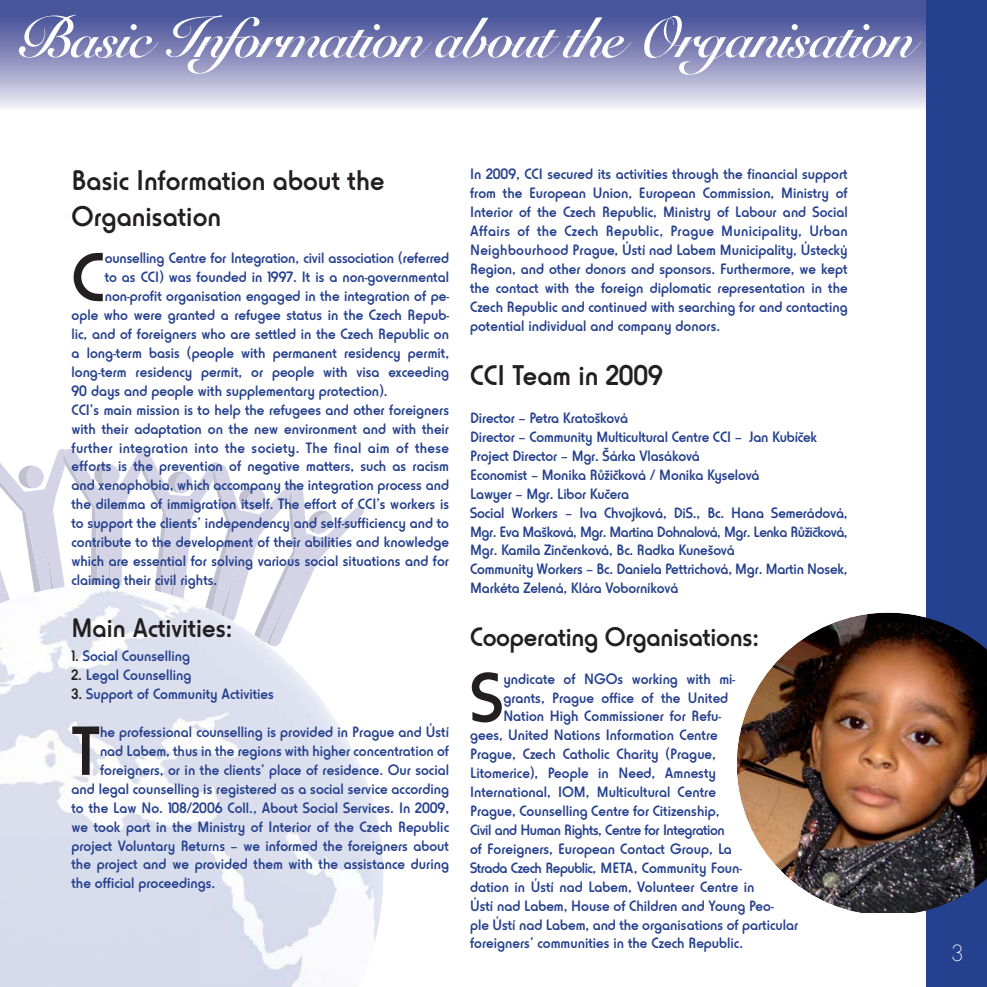
<style>
.page{position:relative;width:987px;height:987px;background:#fff}
.page>*{position:absolute;margin:0;border:0;box-sizing:border-box;transform-origin:0 0}
.t1{font:500 72.45px "Horatio DCE";color:#231f20}
.t2{font:700 59.5px "Snell BTCE";letter-spacing:-.06em;color:#fff}
.t3{font:500 29.75px/35.7px "Horatio DCE";color:#231f20}
.t4{font:500 28px "Horatio DCE";letter-spacing:-.01em;color:#231f20}
.t5{font:24.5px "Horatio DCE Ligh";color:#fff}
.t6{font:500 15.75px/18.9px "Horatio DCE";color:#25408e;text-align:justify}
.t7{font:500 15.75px "Horatio DCE";letter-spacing:-.03em;color:#25408e}
.t8{font:500 15.75px "Horatio DCE";letter-spacing:.02em;color:#25408e}
.s1{color:#231f20}
</style>
<div class="page">
<svg style="left:0;top:0;width:926px;height:108px;background:#8b90be"></svg>
<svg style="left:0;top:449px;width:364px;height:153px"></svg>
<img style="left:0;top:584px;width:207px;height:402px">
<img style="left:206px;top:602px;width:118px;height:384px">
<img style="left:324px;top:705px;width:59px;height:251px">
<div style="left:926px;top:0;width:60px;height:986px;background:#25408e"></div>
<img style="left:737px;top:612px;width:249px;height:300px">
<h2 class="t2" style="left:17px;top:17px;width:899px">Basic Information about the Organisation</h2>
<h3 class="t3" style="left:71px;top:166px;width:314px">Basic Information about the<br>Organisation</h3>
<h1 class="t1" style="left:71px;top:253px;width:35px">C</h1>
<p class="t6" style="left:105px;top:250px;width:346px">ounselling Centre for Integration, civil association (referred</p>
<p class="t6" style="left:105px;top:269px;width:346px">to as CCI) was founded in 1997. It is a non-governmental</p>
<p class="t6" style="left:105px;top:288px;width:346px">non-profit organisation engaged in the integration of pe-</p>
<p class="t6" style="left:71px;top:307px;width:379px">ople who were granted a refugee status in the Czech Repub-</p>
<p class="t6" style="left:71px;top:326px;width:379px">lic, and of foreigners who are settled in the Czech Republic on</p>
<p class="t6" style="left:71px;top:345px;width:379px">a long-term basis (people with permanent residency permit,</p>
<p class="t6" style="left:71px;top:364px;width:379px">long-term residency permit, or people with visa exceeding</p>
<p class="t6" style="left:71px;top:383px;width:317px">90 days and people with supplementary protection).</p>
<p class="t6" style="left:71px;top:402px;width:379px">CCI’s main mission is to help the refugees and other foreigners</p>
<p class="t6" style="left:71px;top:421px;width:379px">with their adaptation on the new environment and with their</p>
<p class="t8" style="left:71px;top:442px;width:379px">further integration into the society. The final aim of these</p>
<p class="t6" style="left:71px;top:458px;width:379px">efforts is the prevention of negative matters, such as racism</p>
<p class="t6" style="left:71px;top:477px;width:379px">and xenophobia, which accompany the integration process and</p>
<p class="t6" style="left:71px;top:496px;width:379px">the dilemma of immigration itself. The effort of CCI’s workers is</p>
<p class="t6" style="left:71px;top:515px;width:379px">to support the clients’ independency and self-sufficiency and to</p>
<p class="t6" style="left:71px;top:534px;width:379px">contribute to the development of their abilities and knowledge</p>
<p class="t6" style="left:71px;top:553px;width:379px">which are essential for solving various social situations and for</p>
<p class="t6" style="left:71px;top:572px;width:147px">claiming their civil rights.</p>
<h3 class="t4" style="left:71px;top:618px;width:162px">Main Activities:</h3>
<p class="t6" style="left:71px;top:648px;width:120px"><span class="s1">1.</span> Social Counselling</p>
<p class="t6" style="left:71px;top:667px;width:121px"><span class="s1">2.</span> Legal Counselling</p>
<p class="t6" style="left:71px;top:686px;width:204px"><span class="s1">3.</span> Support of Community Activities</p>
<h1 class="t1" style="left:71px;top:726px;width:30px">T</h1>
<p class="t6" style="left:100px;top:724px;width:350px">he professional counselling is provided in Prague and Ústí</p>
<p class="t6" style="left:100px;top:743px;width:350px">nad Labem, thus in the regions with higher concentration of</p>
<p class="t6" style="left:100px;top:761px;width:350px">foreigners, or in the clients’ place of residence. Our social</p>
<p class="t6" style="left:71px;top:780px;width:379px">and legal counselling is registered as a social service according</p>
<p class="t6" style="left:71px;top:799px;width:379px">to the Law No. 108/2006 Coll., About Social Services. In 2009,</p>
<p class="t6" style="left:71px;top:818px;width:379px">we took part in the Ministry of Interior of the Czech Republic</p>
<p class="t6" style="left:71px;top:837px;width:379px">project Voluntary Returns – we informed the foreigners about</p>
<p class="t6" style="left:71px;top:856px;width:379px">the project and we provided them with the assistance during</p>
<p class="t6" style="left:71px;top:875px;width:145px">the official proceedings.</p>
<p class="t6" style="left:470px;top:166px;width:379px">In 2009, CCI secured its activities through the financial support from the European Union, European Commission, Ministry of Interior of the Czech Republic, Ministry of Labour and Social Affairs of the Czech Republic, Prague Municipality, Urban Neighbourhood Prague, Ústí nad Labem Municipality, Ústecký Region, and other donors and sponsors. Furthermore, we kept the contact with the foreign diplomatic representation in the Czech Republic and continued with searching for and contacting potential individual and company donors.</p>
<h3 class="t3" style="left:470px;top:361px;width:194px">CCI Team in 2009</h3>
<p class="t6" style="left:470px;top:410px;width:379px;text-align:left">Director – Petra Kratošková<br>Director – Community Multicultural Centre CCI – Jan Kubíček Project Director – Mgr. Šárka Vlasáková<br>Economist – Monika Růžičková / Monika Kyselová<br>Lawyer – Mgr. Libor Kučera<br>Social Workers – Iva Chvojková, DiS., Bc. Hana Semerádová, Mgr. Eva Mašková, Mgr. Martina Dohnalová, Mgr. Lenka Růžičková, Mgr. Kamila Zinčenková, Bc. Radka Kunešová<br>Community Workers – Bc. Daniela Pettrichová, Mgr. Martin Nosek, Markéta Zelená, Klára Voborníková</p>
<h3 class="t4" style="left:470px;top:627px;width:290px">Cooperating Organisations:</h3>
<h1 class="t1" style="left:470px;top:673px;width:35px">S</h1>
<p class="t6" style="left:503px;top:670px;width:233px">yndicate of NGOs working with mi-</p>
<p class="t6" style="left:503px;top:689px;width:226px">grants, Prague office of the United</p>
<p class="t6" style="left:503px;top:708px;width:219px">Nation High Commissioner for Refu-</p>
<p class="t6" style="left:470px;top:727px;width:249px">gees, United Nations Information Centre</p>
<p class="t6" style="left:470px;top:746px;width:247px">Prague, Czech Catholic Charity (Prague,</p>
<p class="t6" style="left:470px;top:765px;width:247px">Litomerice), People in Need, Amnesty</p>
<p class="t6" style="left:470px;top:784px;width:247px">International, IOM, Multicultural Centre</p>
<p class="t6" style="left:470px;top:803px;width:251px">Prague, Counselling Centre for Citizenship,</p>
<p class="t7" style="left:470px;top:824px;width:256px">Civil and Human Rights, Centre for Integration</p>
<p class="t6" style="left:470px;top:840px;width:263px">of Foreigners, European Contact Group, La</p>
<p class="t7" style="left:470px;top:862px;width:273px">Strada Czech Republic, META, Community Foun-</p>
<p class="t6" style="left:470px;top:878px;width:286px">dation in Ústí nad Labem, Volunteer Centre in</p>
<p class="t6" style="left:470px;top:897px;width:305px">Ústí nad Labem, House of Children and Young Peo-</p>
<p class="t6" style="left:470px;top:916px;width:329px">ple Ústí nad Labem, and the organisations of particular</p>
<p class="t6" style="left:470px;top:935px;width:274px">foreigners’ communities in the Czech Republic.</p>
<h3 class="t5" style="left:951px;top:944px;width:13px">3</h3>
</div>
